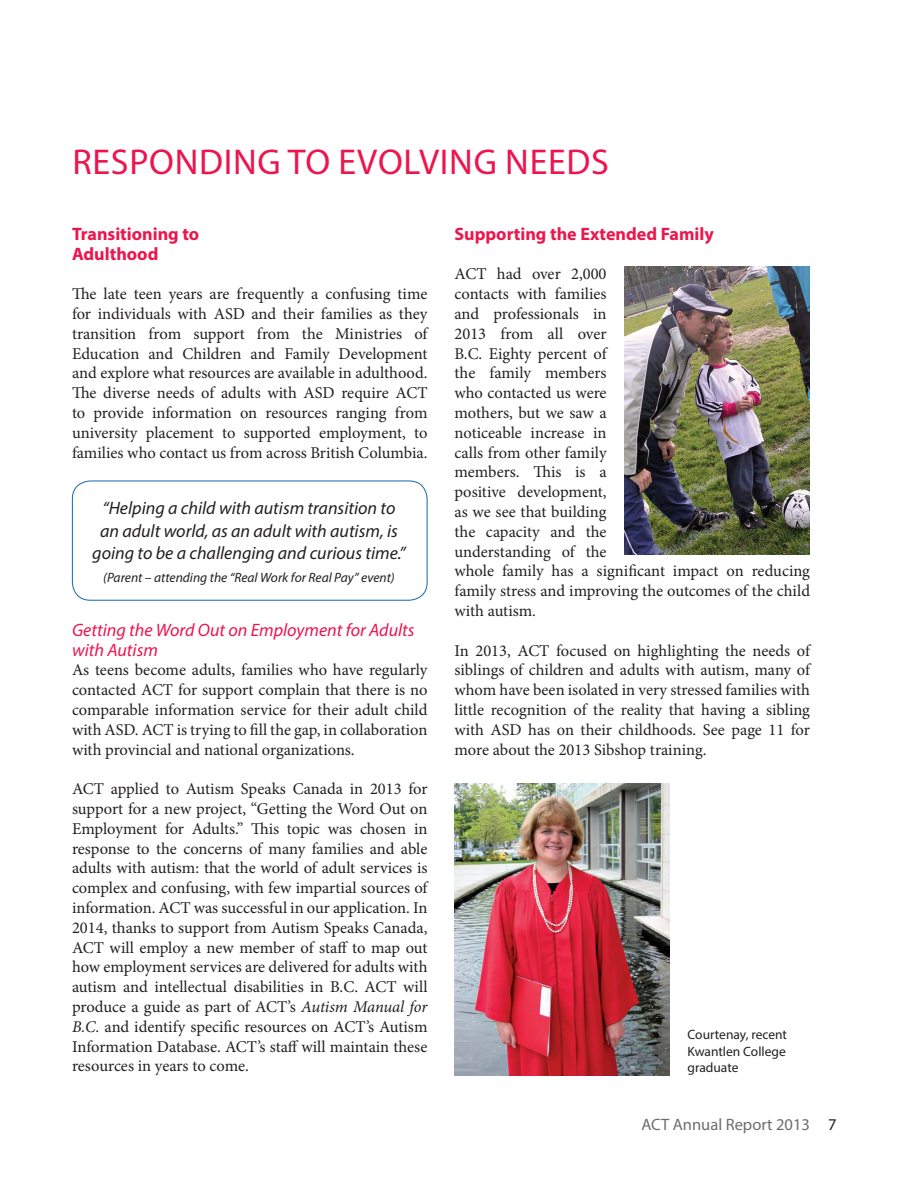
<style>
.page{position:relative;width:918px;height:1188px;background:#fff}
.page>*{position:absolute;margin:0;border:0;box-sizing:border-box;transform-origin:0 0}
.Section_head{font:36px "Myriad Pro";letter-spacing:.02em;color:#ed154e}
.Pull_quote{font:italic 18px/22.5px "Myriad Pro";color:#231f20;text-align:center}
.Heading_1{font:700 18px/19.8px "Myriad Pro";color:#ed154e}
.Heading_2{font:italic 18px/19.8px "Myriad Pro";color:#ed154e}
.Body_plain{font:16.5px/19.8px "Minion Pro";color:#231f20;text-align:justify}
.Body_no_space_before{font:16.5px/19.8px "Minion Pro";color:#231f20;text-align:justify}
.t1{font:16.5px "Myriad Pro";color:#6c6d70}
.Pull_quote-2{font:italic 13.5px "Myriad Pro";color:#231f20}
.t2{font:13.5px/16.2px "Myriad Pro";color:#231f20;text-align:justify}
.s1{font-style:italic}
.s2{color:#231f20}
</style>
<div class="page">
<img style="left:625px;top:266px;width:185px;height:288px">
<img style="left:454px;top:784px;width:216px;height:292px">
<div style="left:72px;top:481px;width:356px;height:120px;border:1px solid #1366b2;border-radius:18px"></div>
<p class="Section_head" style="left:72px;top:140px;width:538px">RESPONDING TO EVOLVING NEEDS</p>
<p class="Heading_1" style="left:72px;top:223px;width:129px">Transitioning to<br>Adulthood</p>
<p class="Body_no_space_before" style="left:72px;top:284px;width:357px">The late teen years are frequently a confusing time for individuals with ASD and their families as they transition from support from the Ministries of Education and Children and Family Development and explore what resources are available in adulthood.<br>The diverse needs of adults with ASD require ACT to provide information on resources ranging from university placement to supported employment, to families who contact us from across British Columbia.</p>
<p class="Pull_quote" style="left:92px;top:497px;width:315px">“Helping a child with autism transition to an adult world, as an adult with autism, is going to be a challenging and curious time.”</p>
<p class="Pull_quote-2" style="left:103px;top:569px;width:293px">(Parent – attending the “Real Work for Real Pay” event)</p>
<p class="Heading_2" style="left:72px;top:619px;width:344px">Getting the Word Out on Employment for Adults with Autism</p>
<p class="Body_no_space_before" style="left:72px;top:660px;width:357px">As teens become adults, families who have regularly contacted ACT for support complain that there is no comparable information service for their adult child with ASD. ACT is trying to fill the gap, in collaboration with provincial and national organizations.</p>
<p class="Body_plain" style="left:72px;top:779px;width:357px">ACT applied to Autism Speaks Canada in 2013 for support for a new project, “Getting the Word Out on Employment for Adults.” This topic was chosen in response to the concerns of many families and able adults with autism: that the world of adult services is complex and confusing, with few impartial sources of information. ACT was successful in our application. In 2014, thanks to support from Autism Speaks Canada, ACT will employ a new member of staff to map out how employment services are delivered for adults with autism and intellectual disabilities in B.C. ACT will produce a guide as part of ACT’s <span class="s1">Autism Manual for B.C.</span> and identify specific resources on ACT’s Autism Information Database. ACT’s staff will maintain these resources in years to come.</p>
<p class="Heading_1" style="left:454px;top:223px;width:261px">Supporting the Extended Family</p>
<p class="Body_plain" style="left:454px;top:264px;width:357px;text-align:left">ACT had over 2,000<br>contacts with families<br>and professionals in<br>2013 from all over<br>B.C. Eighty percent of<br>the family members<br>who contacted us were<br>mothers, but we saw a<br>noticeable increase in<br>calls from other family<br>members. This is a<br>positive development,<br>as we see that building<br>the capacity and the<br>understanding of the<br>whole family has a significant impact on reducing family stress and improving the outcomes of the child with autism.</p>
<p class="Body_plain" style="left:454px;top:640px;width:357px">In 2013, ACT focused on highlighting the needs of siblings of children and adults with autism, many of whom have been isolated in very stressed families with little recognition of the reality that having a sibling with ASD has on their childhoods. See page 11 for more about the 2013 Sibshop training.</p>
<p class="t2" style="left:688px;top:1027px;width:101px">Courtenay, recent Kwantlen College graduate</p>
<p class="t1" style="left:641px;top:1114px;width:197px">ACT Annual Report 2013 <span class="s2">7</span></p>
</div>
